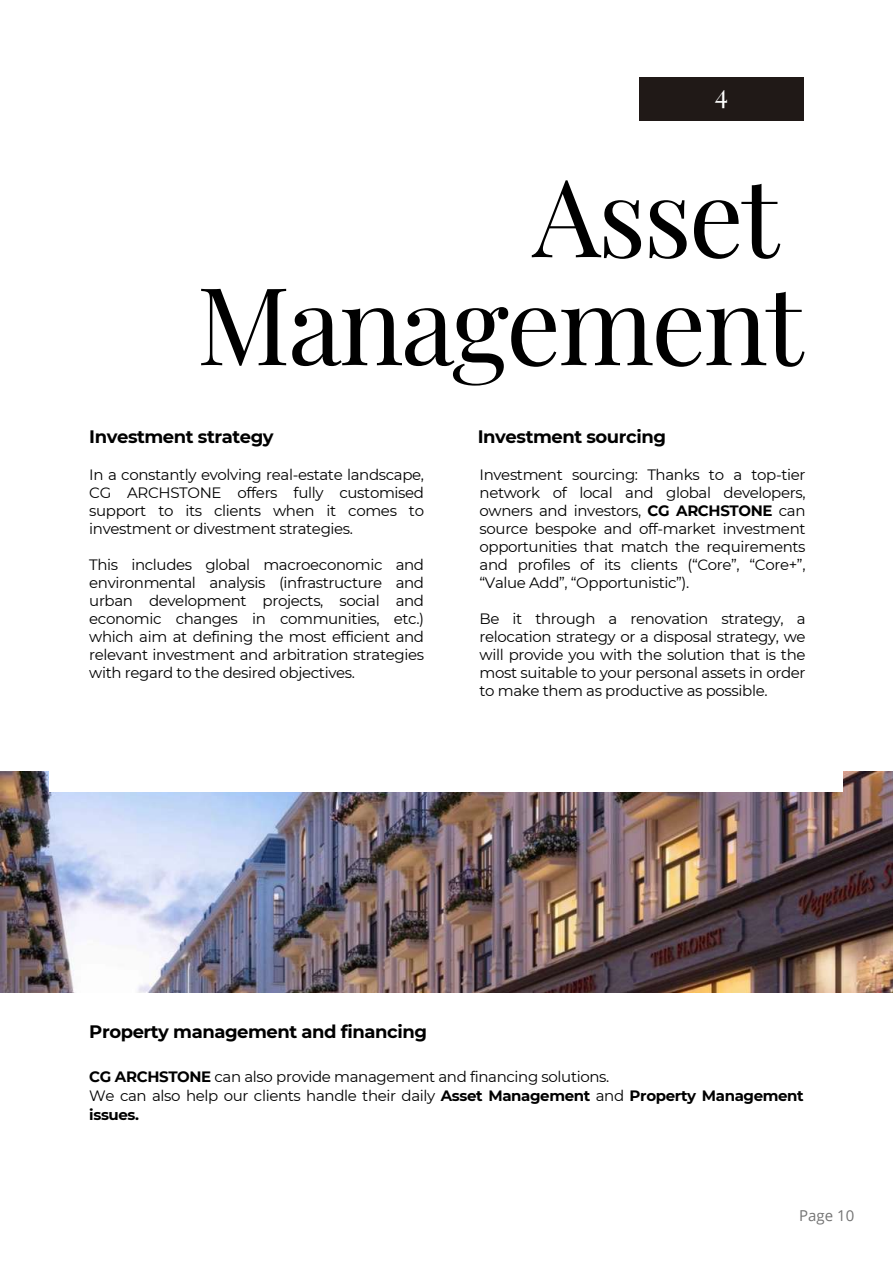
<style>
.page{position:relative;width:893px;height:1264px;background:#fff}
.page>*{position:absolute;margin:0;border:0;box-sizing:border-box;transform-origin:0 0}
.t1{font:108px/107.9px "Playfair Display";letter-spacing:-.025em;color:#000;text-align:right}
.t2{font:27px "Playfair Display";color:#fff}
.t3{font:700 18px "Montserrat";letter-spacing:-.025em;color:#000}
.t4{font:15px/18px "Montserrat";letter-spacing:-.025em;color:#000;text-align:justify}
.t5{font:15px "Open Sans";color:#737373}
.s1{font-weight:700}
</style>
<div class="page">
<img style="left:0;top:771px;width:892px;height:221px">
<div style="left:639px;top:77px;width:164px;height:44px;background:#201917"></div>
<div style="left:50px;top:564px;width:793px;height:228px;background:#fff"></div>
<h2 class="t2" style="left:714px;top:75px;width:15px">4</h2>
<h1 class="t1" style="left:196px;top:158px;width:608px">Asset<br>Management</h1>
<p class="t3" style="left:89px;top:425px;width:186px">Investment strategy</p>
<p class="t4" style="left:89px;top:465px;width:336px">In a constantly evolving real-estate landscape, CG ARCHSTONE offers fully customised support to its clients when it comes to investment or divestment strategies.</p>
<p class="t4" style="left:89px;top:555px;width:336px">This includes global macroeconomic and environmental analysis (infrastructure and urban development projects, social and economic changes in communities, etc.) which aim at defining the most efficient and relevant investment and arbitration strategies with regard to the desired objectives.</p>
<p class="t3" style="left:478px;top:425px;width:190px">Investment sourcing</p>
<p class="t4" style="left:479px;top:466px;width:327px">Investment sourcing: Thanks to a top-tier network of local and global developers, owners and investors, <span class="s1">CG ARCHSTONE</span> can source bespoke and off-market investment opportunities that match the requirements and profiles of its clients (“Core”, “Core+”, “Value Add”, “Opportunistic”).</p>
<p class="t4" style="left:479px;top:610px;width:327px">Be it through a renovation strategy, a relocation strategy or a disposal strategy, we will provide you with the solution that is the most suitable to your personal assets in order to make them as productive as possible.</p>
<p class="t3" style="left:89px;top:1020px;width:339px">Property management and financing</p>
<p class="t4" style="left:89px;top:1066px;width:716px;line-height:19px;text-align:left"><span class="s1">CG ARCHSTONE</span> can also provide management and financing solutions.<br>We can also help our clients handle their daily <span class="s1">Asset Management</span> and <span class="s1">Property Management issues.</span></p>
<p class="t5" style="left:799px;top:1204px;width:56px">Page 10</p>
</div>
